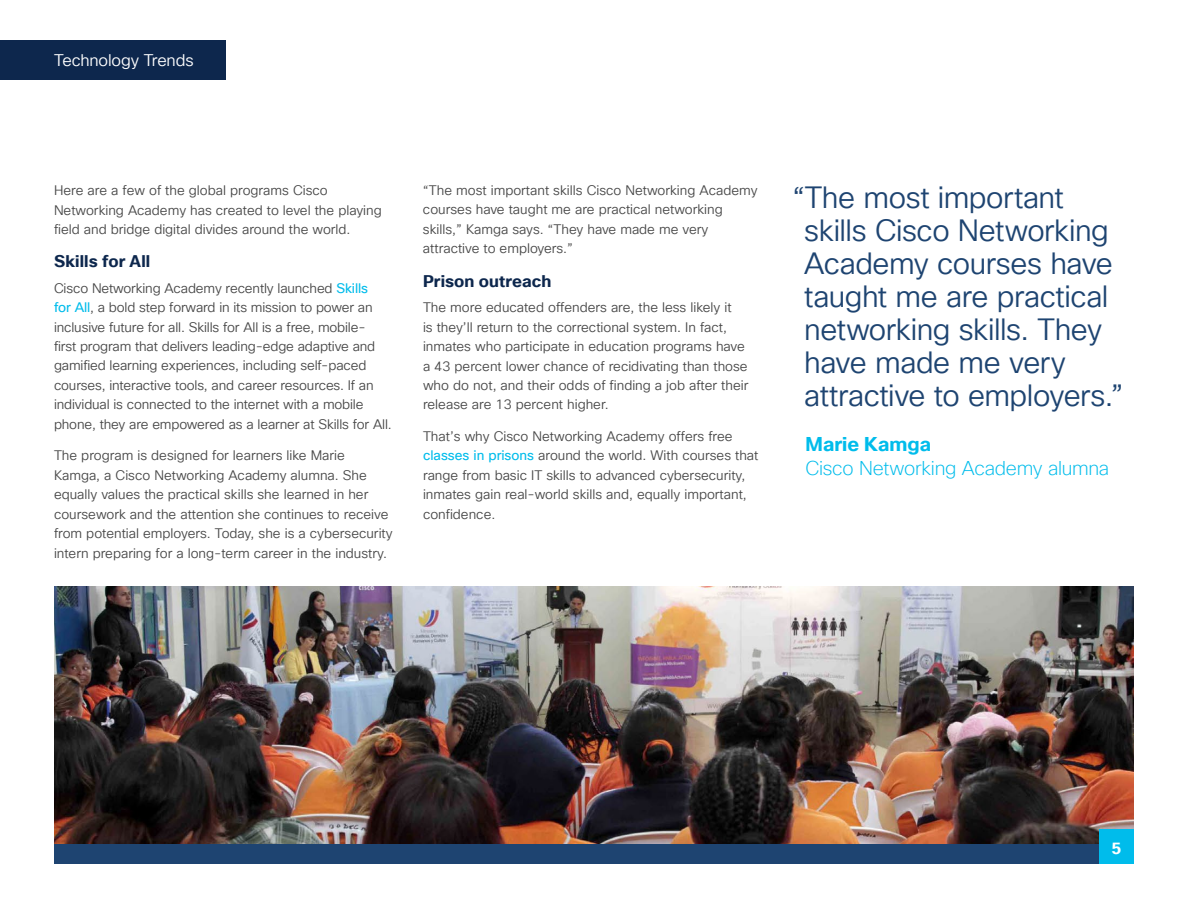
<style>
.page{position:relative;width:1188px;height:918px;background:#fff}
.page>*{position:absolute;margin:0;border:0;box-sizing:border-box;transform-origin:0 0}
.t1{font:30px/33px "Cisco Sans TT Light";letter-spacing:-.015em;color:#1e4471}
.t2{font:200 19.5px "Cisco Sans TT";letter-spacing:-.015em;color:#00bceb}
.t3{font:700 19.5px "Cisco Sans TT";letter-spacing:.005em;color:#00bceb}
.t4{font:700 16.5px "Cisco Sans TT";letter-spacing:.005em;color:#0d274d}
.t5{font:16.5px "Cisco Sans TT Light";letter-spacing:-.01em;color:#fff}
.t6{font:700 16.5px "Cisco Sans TT";color:#fff}
.t7{font:13.5px/19.5px "Cisco Sans TT Light";color:#484848}
.s1{font-family:"Cisco Sans TT";color:#00bceb}
</style>
<div class="page">
<img style="left:54px;top:587px;width:1080px;height:257px">
<div style="left:54px;top:844px;width:1080px;height:20px;background:#1e4471"></div>
<div style="left:1100px;top:830px;width:34px;height:34px;background:#00bceb"></div>
<div style="left:0;top:40px;width:225px;height:40px;background:#0d274d"></div>
<p class="t5" style="left:54px;top:50px;width:141px">Technology Trends</p>
<p class="t7" style="left:54px;top:181px;width:329px">Here are a few of the global programs Cisco<br>Networking Academy has created to level the playing field and bridge digital divides around the world.</p>
<p class="t4" style="left:54px;top:250px;width:98px">Skills for All</p>
<p class="t7" style="left:54px;top:278px;width:339px">Cisco Networking Academy recently launched <span class="s1">Skills<br>for All</span>, a bold step forward in its mission to power an inclusive future for all. Skills for All is a free, mobile-<br>first program that delivers leading-edge adaptive and gamified learning experiences, including self-paced courses, interactive tools, and career resources. If an individual is connected to the internet with a mobile phone, they are empowered as a learner at Skills for All.</p>
<p class="t7" style="left:54px;top:446px;width:340px">The program is designed for learners like Marie Kamga, a Cisco Networking Academy alumna. She equally values the practical skills she learned in her coursework and the attention she continues to receive from potential employers. Today, she is a cybersecurity intern preparing for a long-term career in the industry.</p>
<p class="t7" style="left:423px;top:181px;width:336px">“The most important skills Cisco Networking Academy courses have taught me are practical networking skills,” Kamga says. “They have made me very attractive to employers.”</p>
<p class="t4" style="left:423px;top:270px;width:130px">Prison outreach</p>
<p class="t7" style="left:423px;top:298px;width:327px">The more educated offenders are, the less likely it<br>is they’ll return to the correctional system. In fact, inmates who participate in education programs have a 43 percent lower chance of recidivating than those who do not, and their odds of finding a job after their release are 13 percent higher.</p>
<p class="t7" style="left:423px;top:427px;width:337px">That’s why Cisco Networking Academy offers free <span class="s1">classes in prisons</span> around the world. With courses that range from basic IT skills to advanced cybersecurity, inmates gain real-world skills and, equally important, confidence.</p>
<h1 class="t1" style="left:804px;top:182px;width:321px;text-indent:-12px">“The most important skills Cisco Networking<br>Academy courses have taught me are practical networking skills. They have made me very attractive to employers.”</h1>
<h2 class="t3" style="left:806px;top:431px;width:127px">Marie Kamga</h2>
<h2 class="t2" style="left:806px;top:456px;width:305px">Cisco Networking Academy alumna</h2>
<p class="t6" style="left:1112px;top:837px;width:11px">5</p>
</div>
